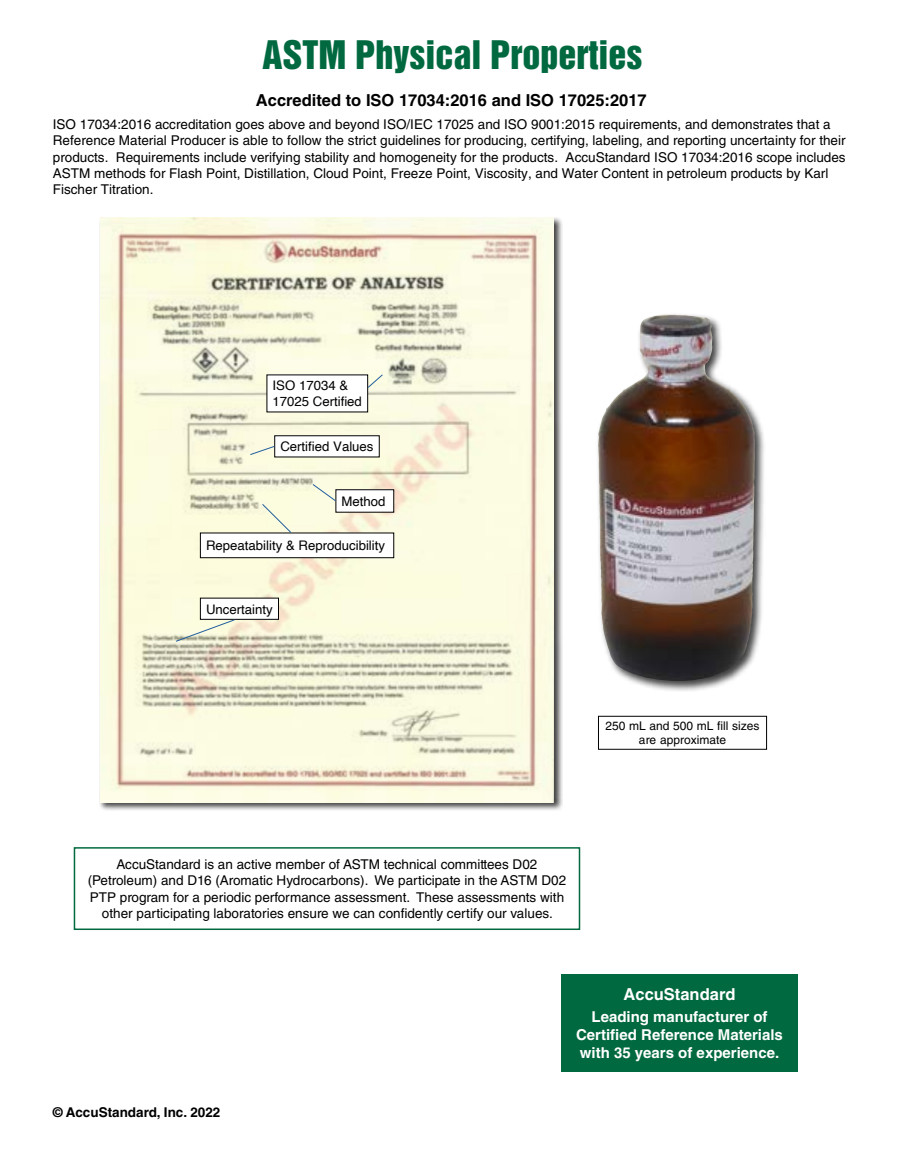
<style>
.page{position:relative;width:905px;height:1161px;background:#fff}
.page>*{position:absolute;margin:0;border:0;box-sizing:border-box;transform-origin:0 0}
.t1{font:36px "Helvetica Inserat LT Std";color:#00693f}
.t2{font:700 16.5px "Helvetica LT Std";color:#000}
.t3{font:700 16.5px "Helvetica LT Std";color:#fff}
.t4{font:700 15px/18px "Helvetica LT Std";color:#fff;text-align:center}
.t5{font:13.5px/16.2px "Helvetica LT Std";color:#000}
.t6{font:700 13.5px "Helvetica LT Std";color:#000}
.t7{font:13.2px/15.9px "Helvetica";color:#000}
.t8{font:12px/14.4px "Helvetica LT Std";color:#000;text-align:center}
</style>
<div class="page">
<div style="left:74px;top:847px;width:506px;height:83px;border:2px solid #00693f"></div>
<div style="left:99px;top:217px;width:464px;height:594px;background:#000;opacity:.75"></div>
<img style="left:100px;top:218px;width:454px;height:585px">
<div style="left:267px;top:375px;width:100px;height:37px;background:#fff"></div>
<div style="left:200px;top:533px;width:194px;height:25px;background:#fff"></div>
<div style="left:200px;top:533px;width:194px;height:25px;border:1px solid #000"></div>
<div style="left:336px;top:490px;width:58px;height:22px;background:#fff"></div>
<div style="left:200px;top:598px;width:78px;height:21px;background:#fff"></div>
<div style="left:200px;top:598px;width:79px;height:22px;border:1px solid #000"></div>
<svg style="left:367px;top:374px;width:16px;height:14px"></svg>
<svg style="left:312px;top:484px;width:24px;height:18px"></svg>
<svg style="left:262px;top:503px;width:30px;height:30px"></svg>
<svg style="left:175px;top:619px;width:60px;height:23px"></svg>
<div style="left:275px;top:436px;width:104px;height:21px;background:#fff"></div>
<svg style="left:249px;top:446px;width:26px;height:9px"></svg>
<div style="left:595px;top:312px;width:171px;height:380px;background:#000;opacity:.75"></div>
<img style="left:597px;top:315px;width:158px;height:366px">
<div style="left:561px;top:975px;width:236px;height:97px;background:#00693f"></div>
<div style="left:598px;top:716px;width:169px;height:34px;border:1px solid #000"></div>
<h1 class="t1" style="left:262px;top:34px;width:382px">ASTM Physical Properties</h1>
<p class="t2" style="left:256px;top:90px;width:392px">Accredited to ISO 17034:2016 and ISO 17025:2017</p>
<p class="t5" style="left:53px;top:116px;width:794px">ISO 17034:2016 accreditation goes above and beyond ISO/IEC 17025 and ISO 9001:2015 requirements, and demonstrates that a Reference Material Producer is able to follow the strict guidelines for producing, certifying, labeling, and reporting uncertainty for their products. Requirements include verifying stability and homogeneity for the products. AccuStandard ISO 17034:2016 scope includes ASTM methods for Flash Point, Distillation, Cloud Point, Freeze Point, Viscosity, and Water Content in petroleum products by Karl Fischer Titration.</p>
<p class="t7" style="left:272px;top:378px;width:91px">ISO 17034 &amp;<br>17025 Certified</p>
<p class="t7" style="left:280px;top:439px;width:95px">Certified Values</p>
<p class="t7" style="left:341px;top:494px;width:46px">Method</p>
<p class="t7" style="left:206px;top:538px;width:180px">Repeatability &amp; Reproducibility</p>
<p class="t7" style="left:206px;top:602px;width:68px">Uncertainty</p>
<p class="t8" style="left:605px;top:718px;width:156px">250 mL and 500 mL fill sizes are approximate</p>
<p class="t5" style="left:88px;top:856px;width:480px;text-align:center">AccuStandard is an active member of ASTM technical committees D02 (Petroleum) and D16 (Aromatic Hydrocarbons). We participate in the ASTM D02<br>PTP program for a periodic performance assessment. These assessments with other participating laboratories ensure we can confidently certify our values.</p>
<p class="t6" style="left:53px;top:1104px;width:169px">© AccuStandard, Inc. 2022</p>
<p class="t3" style="left:623px;top:984px;width:113px">AccuStandard</p>
<p class="t4" style="left:576px;top:1008px;width:208px">Leading manufacturer of<br>Certified Reference Materials with 35 years of experience.</p>
</div>
